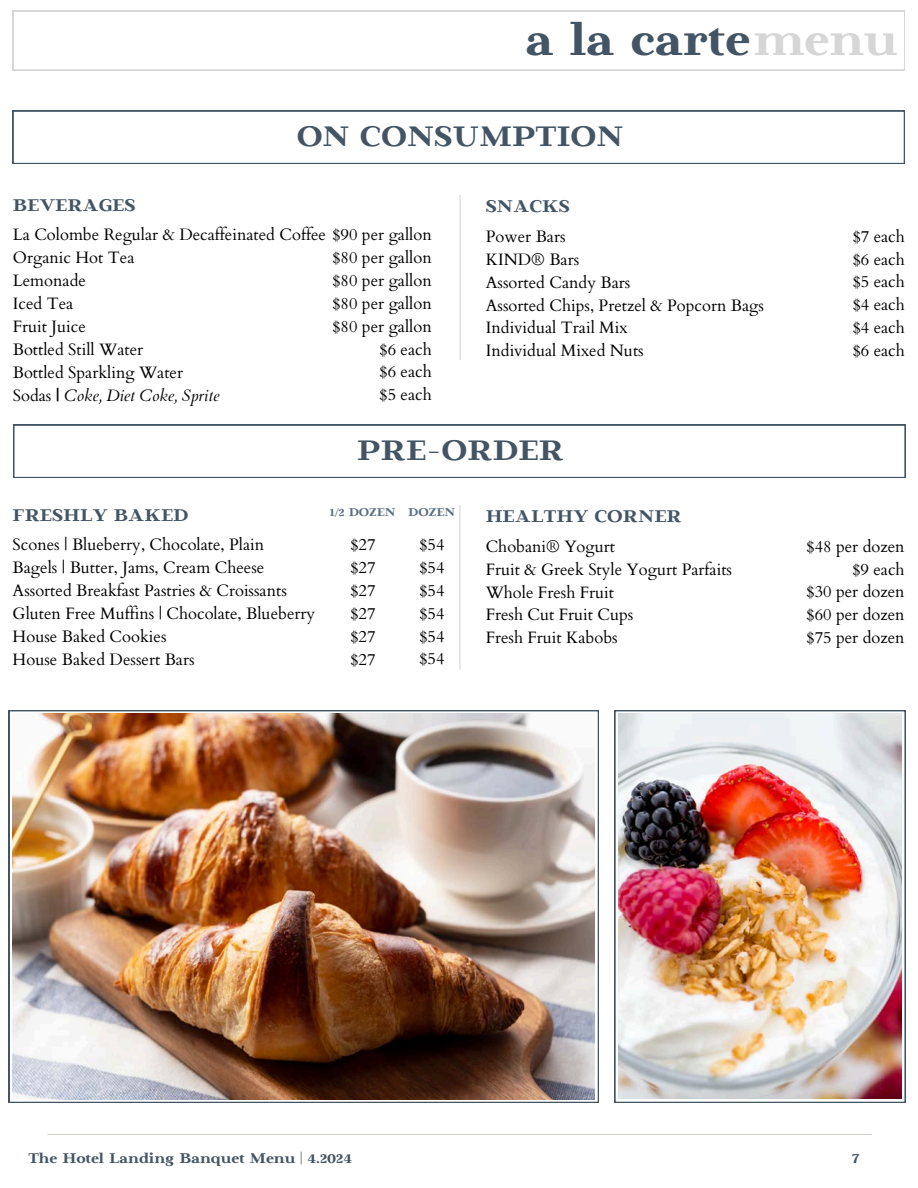
<style>
.page{position:relative;width:918px;height:1188px;background:#fff}
.page>*{position:absolute;margin:0;border:0;box-sizing:border-box;transform-origin:0 0}
.t1{font:48px "Beaumaris";color:#435464}
.t2{font:30px "Beaumaris";color:#435464}
.t3{font:18px "Beaumaris";color:#435464}
.t4{font:16.5px/22.8px "Cardo";color:#000}
.t5{font:15px "Beaumaris";color:#435464}
.t6{font:12px "Beaumaris";color:#5a6e83}
.s1{color:#d6d6d6}
.s2{font-weight:700}
.s3{font-style:italic}
</style>
<div class="page">
<svg style="left:13px;top:11px;width:892px;height:59px"></svg>
<hr style="left:47px;top:1135px;width:825px;height:1px;background:#a49282">
<svg style="left:13px;top:111px;width:892px;height:53px"></svg>
<hr style="left:460px;top:195px;width:1px;height:165px;background:#d6d6d6">
<svg style="left:13px;top:425px;width:892px;height:53px"></svg>
<hr style="left:459px;top:505px;width:1px;height:165px;background:#d6d6d6">
<svg style="left:615px;top:710px;width:291px;height:393px"></svg>
<img style="left:619px;top:714px;width:282px;height:385px">
<img style="left:9px;top:710px;width:589px;height:393px">
<p class="t1" style="left:526px;top:12px;width:374px">a la carte<span class="s1">menu</span></p>
<h2 class="t2" style="left:297px;top:119px;width:328px">ON CONSUMPTION</h2>
<h4 class="t3" style="left:13px;top:195px;width:124px">BEVERAGES</h4>
<h3 class="t4" style="left:13px;top:224px;width:420px">La Colombe Regular &amp; Decaffeinated Coffee $90 per gallon<br>Organic Hot Tea<br>Lemonade<br>Iced Tea<br>Fruit Juice<br>Bottled Still Water<br>Bottled Sparkling Water<br>Sodas <span class="s2">|</span> <span class="s3">Coke, Diet Coke, Sprite</span></h3>
<h4 class="t4" style="left:332px;top:246px;width:101px;text-align:right">$80 per gallon $80 per gallon $80 per gallon $80 per gallon $6 each<br>$6 each<br>$5 each</h4>
<h4 class="t3" style="left:486px;top:196px;width:85px">SNACKS</h4>
<h3 class="t4" style="left:486px;top:225px;width:280px">Power Bars<br>KIND® Bars<br>Assorted Candy Bars<br>Assorted Chips, Pretzel &amp; Popcorn Bags<br>Individual Trail Mix<br>Individual Mixed Nuts</h3>
<h4 class="t4" style="left:852px;top:225px;width:54px;text-align:justify">$7 each $6 each $5 each $4 each $4 each $6 each</h4>
<h2 class="t2" style="left:357px;top:433px;width:209px">PRE-ORDER</h2>
<h4 class="t6" style="left:330px;top:505px;width:67px">1/2 DOZEN</h4>
<h3 class="t6" style="left:408px;top:505px;width:49px">DOZEN</h3>
<h4 class="t4" style="left:419px;top:534px;width:27px;text-align:justify">$54 $54 $54 $54 $54 $54</h4>
<h4 class="t3" style="left:13px;top:505px;width:178px">FRESHLY BAKED</h4>
<p class="t4" style="left:13px;top:534px;width:304px">Scones | Blueberry, Chocolate, Plain<br>Bagels | Butter, Jams, Cream Cheese Assorted Breakfast Pastries &amp; Croissants Gluten Free Muffins | Chocolate, Blueberry House Baked Cookies<br>House Baked Dessert Bars</p>
<h3 class="t4" style="left:350px;top:534px;width:27px;text-align:justify">$27 $27 $27 $27 $27 $27</h3>
<h4 class="t3" style="left:486px;top:506px;width:198px">HEALTHY CORNER</h4>
<h4 class="t4" style="left:486px;top:535px;width:248px">Chobani® Yogurt<br>Fruit &amp; Greek Style Yogurt Parfaits<br>Whole Fresh Fruit<br>Fresh Cut Fruit Cups<br>Fresh Fruit Kabobs</h4>
<p class="t4" style="left:806px;top:535px;width:100px;text-align:right">$48 per dozen $9 each<br>$30 per dozen $60 per dozen $75 per dozen</p>
<h1 class="t5" style="left:28px;top:1150px;width:325px">The Hotel Landing Banquet Menu | 4.2024</h1>
<h1 class="t5" style="left:852px;top:1150px;width:9px">7</h1>
</div>
